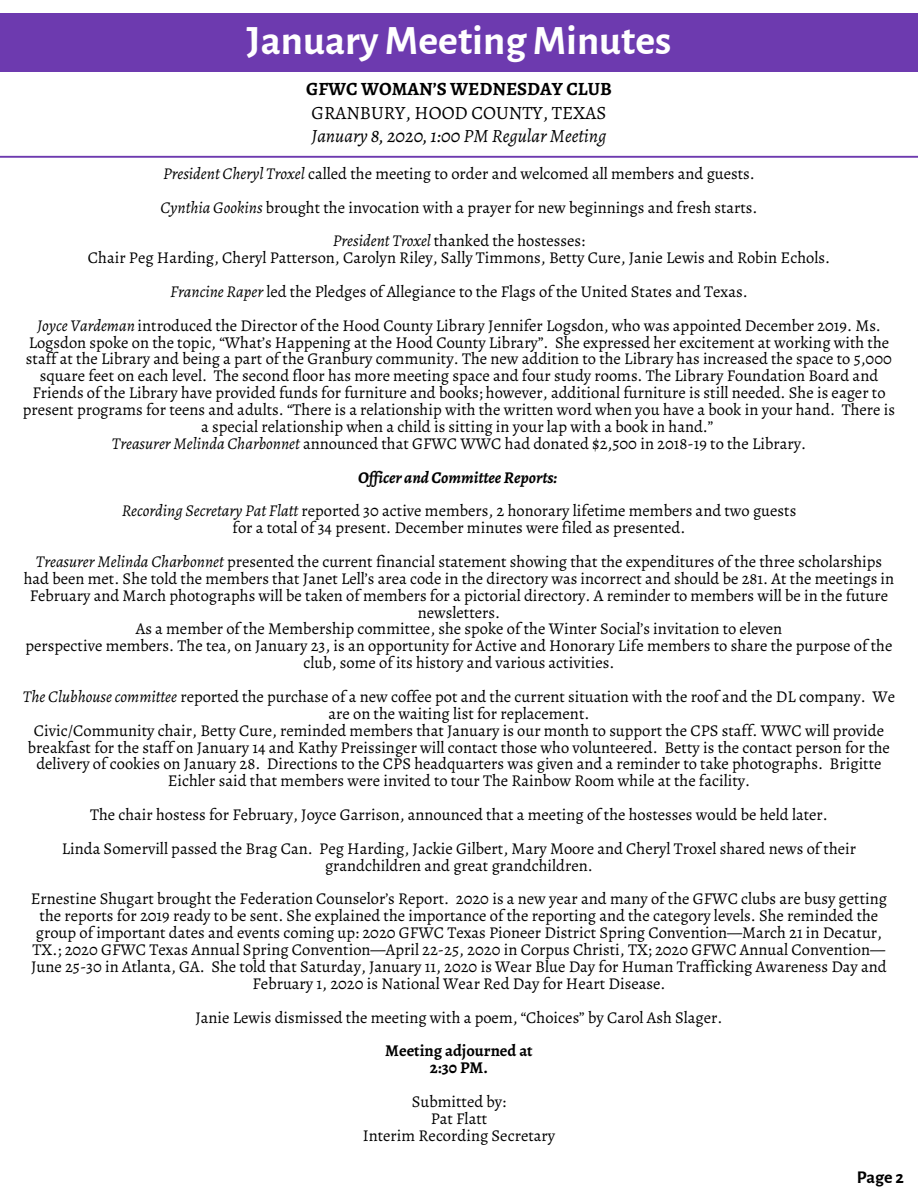
<style>
.page{position:relative;width:918px;height:1188px;background:#fff}
.page>*{position:absolute;margin:0;border:0;box-sizing:border-box;transform-origin:0 0}
.t1{font:700 42px "Alegreya Sans";color:#fff}
.t2{font:italic 18.75px "Alegreya";color:#000}
.t3{font:18.75px "Alegreya";color:#000}
.t4{font:700 18.75px "Alegreya";color:#000}
.t5{font:700 18px "Alegreya Sans";color:#000}
.t6{font:16.5px/16.8px "Alegreya";color:#000;text-align:center}
.t7{font:700 16.5px/16.8px "Alegreya";color:#000;text-align:center}
.s1{font-style:italic}
.s2{font-weight:700;font-style:italic}
</style>
<div class="page">
<div style="left:0;top:13px;width:918px;height:59px;background:#6d3aaf"></div>
<svg style="left:0;top:156px;width:918px;height:2px;background:#7f53b9"></svg>
<h1 class="t1" style="left:247px;top:16px;width:426px">JanuaryMeetingMinutes</h1>
<p class="t4" style="left:306px;top:76px;width:307px">GFWC WOMAN’S WEDNESDAY CLUB</p>
<p class="t3" style="left:312px;top:100px;width:296px">GRANBURY, HOOD COUNTY, TEXAS</p>
<p class="t2" style="left:311px;top:123px;width:297px">January 8, 2020, 1:00 PM Regular Meeting</p>
<p class="t6" style="left:160px;top:156px;width:599px;line-height:33.8px"><span class="s1">President Cheryl Troxel</span> called the meeting to order and welcomed all members and guests.<br><span class="s1">Cynthia Gookins</span> brought the invocation with a prayer for new beginnings and fresh starts.<br><span class="s1">President Troxel</span> thanked the hostesses:</p>
<p class="t6" style="left:37px;top:241px;width:845px;line-height:33.8px">Chair Peg Harding, Cheryl Patterson, Carolyn Riley, Sally Timmons, Betty Cure, Janie Lewis and Robin Echols.<br><span class="s1">Francine Raper</span> led the Pledges of Allegiance to the Flags of the United States and Texas.<br><span class="s1">Joyce Vardeman</span> introduced the Director of the Hood County Library Jennifer Logsdon, who was appointed December 2019. Ms.</p>
<p class="t6" style="left:23px;top:334px;width:874px">Logsdon spoke on the topic, “What’s Happening at the Hood County Library”. She expressed her excitement at working with the staff at the Library and being a part of the Granbury community. The new addition to the Library has increased the space to 5,000 square feet on each level. The second floor has more meeting space and four study rooms. The Library Foundation Board and Friends of the Library have provided funds for furniture and books; however, additional furniture is still needed. She is eager to present programs for teens and adults. “There is a relationship with the written word when you have a book in your hand. There is a special relationship when a child is sitting in your lap with a book in hand.”<br><span class="s1">Treasurer Melinda Charbonnet</span> announced that GFWC WWC had donated $2,500 in 2018-19 to the Library.</p>
<p class="t6" style="left:122px;top:460px;width:676px;line-height:33.8px"><span class="s2">Of icer and CommitteeReports:<br></span><span class="s1">Recording Secretary Pat Flatt</span> reported 30 active members, 2 honorary lifetime members and two guests</p>
<p class="t6" style="left:36px;top:511px;width:848px;line-height:33.8px">for a total of 34 present. December minutes were filed as presented.<br><span class="s1">Treasurer Melinda Charbonnet</span> presented the current financial statement showing that the expenditures of the three scholarships</p>
<p class="t6" style="left:24px;top:570px;width:872px">had been met. She told the members that Janet Lell’s area code in the directory was incorrect and should be 281. At the meetings in February and March photographs will be taken of members for a pictorial directory. A reminder to members will be in the future newsletters.<br>As a member of the Membership committee, she spoke of the Winter Social’s invitation to eleven<br>perspective members. The tea, on January 23, is an opportunity for Active and Honorary Life members to share the purpose of the club, some of its history and various activities.</p>
<p class="t6" style="left:23px;top:688px;width:874px"><span class="s1">The Clubhouse committee</span> reported the purchase of a new coffee pot and the current situation with the roof and the DL company. We are on the waiting list for replacement.<br>Civic/Community chair, Betty Cure, reminded members that January is our month to support the CPS staff. WWC will provide breakfast for the staff on January 14 and Kathy Preissinger will contact those who volunteered. Betty is the contact person for the delivery of cookies on January 28. Directions to the CPS headquarters was given and a reminder to take photographs. Brigitte Eichler said that members were invited to tour The Rainbow Room while at the facility.</p>
<p class="t6" style="left:62px;top:798px;width:796px;line-height:33.8px">The chair hostess for February, Joyce Garrison, announced that a meeting of the hostesses would be held later.<br>Linda Somervill passed the Brag Can. Peg Harding, Jackie Gilbert, Mary Moore and Cheryl Troxel shared news of their</p>
<p class="t6" style="left:31px;top:848px;width:858px;line-height:33.8px">grandchildren and great grandchildren.<br>Ernestine Shugart brought the Federation Counselor’s Report. 2020 is a new year and many of the GFWC clubs are busy getting</p>
<p class="t6" style="left:31px;top:907px;width:857px">the reports for 2019 ready to be sent. She explained the importance of the reporting and the category levels. She reminded the group of important dates and events coming up: 2020 GFWC Texas Pioneer District Spring Convention—March 21 in Decatur, TX.; 2020 GFWC Texas Annual Spring Convention—April 22-25, 2020 in Corpus Christi, TX; 2020 GFWC Annual Convention— June 25-30 in Atlanta, GA. She told that Saturday, January 11, 2020 is Wear Blue Day for Human Trafficking Awareness Day and February 1, 2020 is National Wear Red Day for Heart Disease.</p>
<p class="t6" style="left:195px;top:1009px;width:529px">Janie Lewis dismissed the meeting with a poem, “Choices” by Carol Ash Slager.</p>
<p class="t7" style="left:385px;top:1042px;width:149px">Meeting adjourned at<br>2:30 PM.</p>
<p class="t6" style="left:363px;top:1093px;width:194px">Submitted by:<br>Pat Flatt<br>Interim Recording Secretary</p>
<p class="t5" style="left:857px;top:1167px;width:49px">Page 2</p>
</div>
